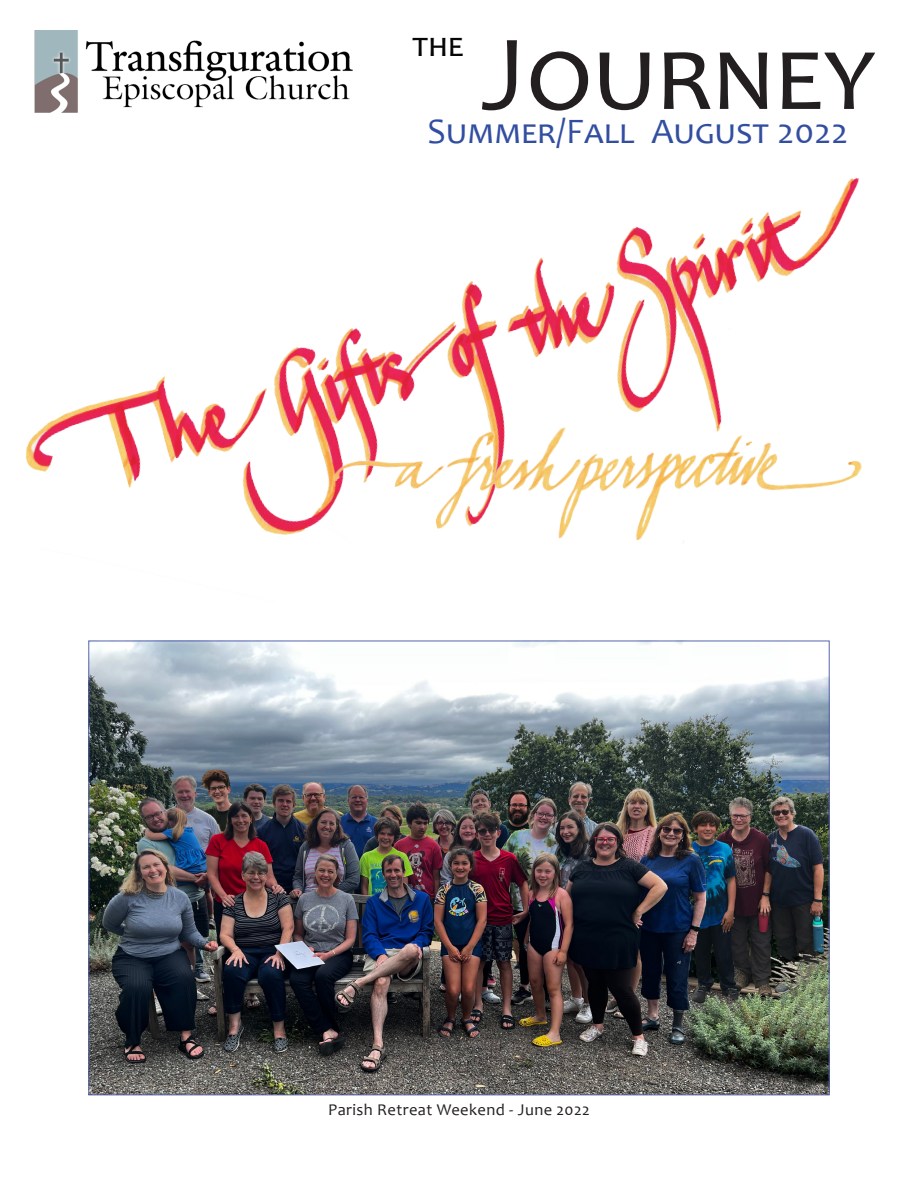
<style>
.page{position:relative;width:918px;height:1188px;background:#fff}
.page>*{position:absolute;margin:0;border:0;box-sizing:border-box;transform-origin:0 0}
.t1{font:108px "Candara";color:#231f20}
.back_page_list{font:36px "Candara";letter-spacing:.01em;color:#324ea1}
.t2{font:35.1px "Candara";color:#050606}
.Title_2{font:16.5px "Candara";letter-spacing:.025em;color:#231f20}
</style>
<div class="page">
<img style="left:34px;top:31px;width:319px;height:81px">
<img style="left:91px;top:661px;width:736px;height:432px">
<img style="left:25px;top:177px;width:834px;height:484px">
<img style="left:302px;top:410px;width:560px;height:158px">
<p class="t2" style="left:413px;top:23px;width:53px">the</p>
<p class="t1" style="left:481px;top:6px;width:395px">Journey</p>
<p class="back_page_list" style="left:428px;top:109px;width:422px">Summer/Fall August 2022</p>
<p class="Title_2" style="left:328px;top:1099px;width:263px">Parish Retreat Weekend - June 2022</p>
</div>
